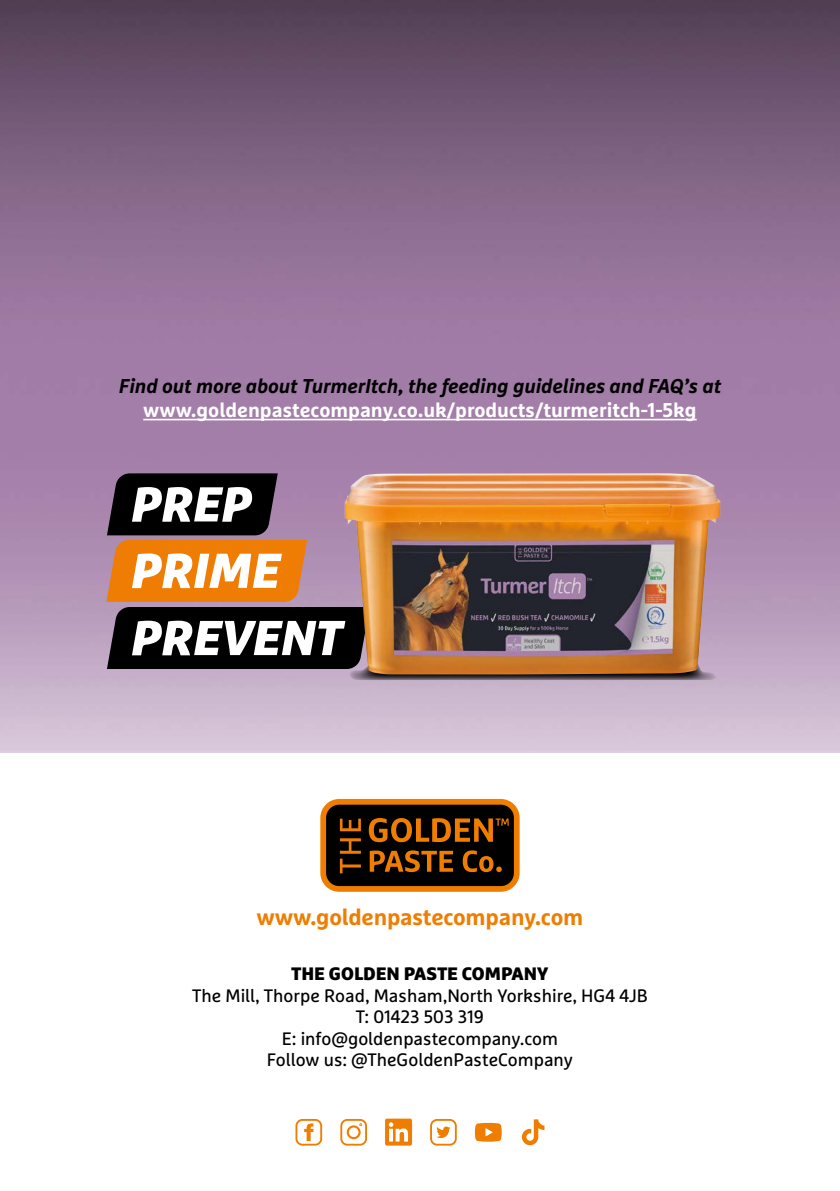
<style>
.page{position:relative;width:840px;height:1191px;background:#fff}
.page>*{position:absolute;margin:0;border:0;box-sizing:border-box;transform-origin:0 0}
.t1{font:700 22.8px "Marselis Pro";letter-spacing:-.01em;color:#ef7d00}
.t2{font:italic 700 20px "Marselis Pro";color:#000}
.t3{font:700 20px "Marselis Pro";color:#fff}
.t4{font:18px/21.6px "Marselis Pro";color:#000;text-align:center}
.t5{font:900 18px "Marselis Pro";color:#000}
</style>
<div class="page">
<img style="left:0;top:0;width:839px;height:753px">
<div style="left:320px;top:799px;width:199px;height:92px;background:#ef7d00;border-radius:19px"></div>
<div style="left:326px;top:804px;width:187px;height:82px;background:#000;border-radius:13px"></div>
<svg style="left:369px;top:850px;width:84px;height:22px"></svg>
<svg style="left:462px;top:850px;width:39px;height:22px"></svg>
<svg style="left:340px;top:838px;width:21px;height:35px"></svg>
<svg style="left:340px;top:818px;width:21px;height:13px"></svg>
<svg style="left:368px;top:818px;width:140px;height:24px"></svg>
<svg style="left:436px;top:1126px;width:14px;height:12px"></svg>
<div style="left:430px;top:1119px;width:26px;height:26px;border:2px solid #ef7d00;border-radius:6px"></div>
<div style="left:340px;top:1119px;width:27px;height:26px;border:2px solid #ef7d00;border-radius:6px"></div>
<div style="left:346px;top:1125px;width:14px;height:14px;border:2px solid #ef7d00;border-radius:50%"></div>
<svg style="left:385px;top:1118px;width:27px;height:27px"></svg>
<svg style="left:474px;top:1123px;width:27px;height:18px"></svg>
<svg style="left:521px;top:1119px;width:23px;height:26px"></svg>
<div style="left:295px;top:1119px;width:27px;height:26px;border:2px solid #ef7d00;border-radius:6px"></div>
<svg style="left:304px;top:1123px;width:9px;height:18px"></svg>
<hr style="left:143px;top:419px;width:553px;height:1px;background:#fff">
<svg style="left:106px;top:473px;width:614px;height:207px"></svg>
<img style="left:344px;top:473px;width:376px;height:201px">
<p class="t2" style="left:119px;top:374px;width:603px">Find out more about TurmerItch, the feeding guidelines and FAQ’s at</p>
<p class="t3" style="left:143px;top:398px;width:554px">www.goldenpastecompany.co.uk/products/turmeritch-1-5kg</p>
<p class="t1" style="left:256px;top:902px;width:328px">www.goldenpastecompany.com</p>
<p class="t5" style="left:291px;top:962px;width:258px">THE GOLDEN PASTE COMPANY</p>
<p class="t4" style="left:192px;top:984px;width:457px">The Mill, Thorpe Road, Masham,North Yorkshire, HG4 4JB T: 01423 503 319<br>E: info@goldenpastecompany.com<br>Follow us: @TheGoldenPasteCompany</p>
</div>
